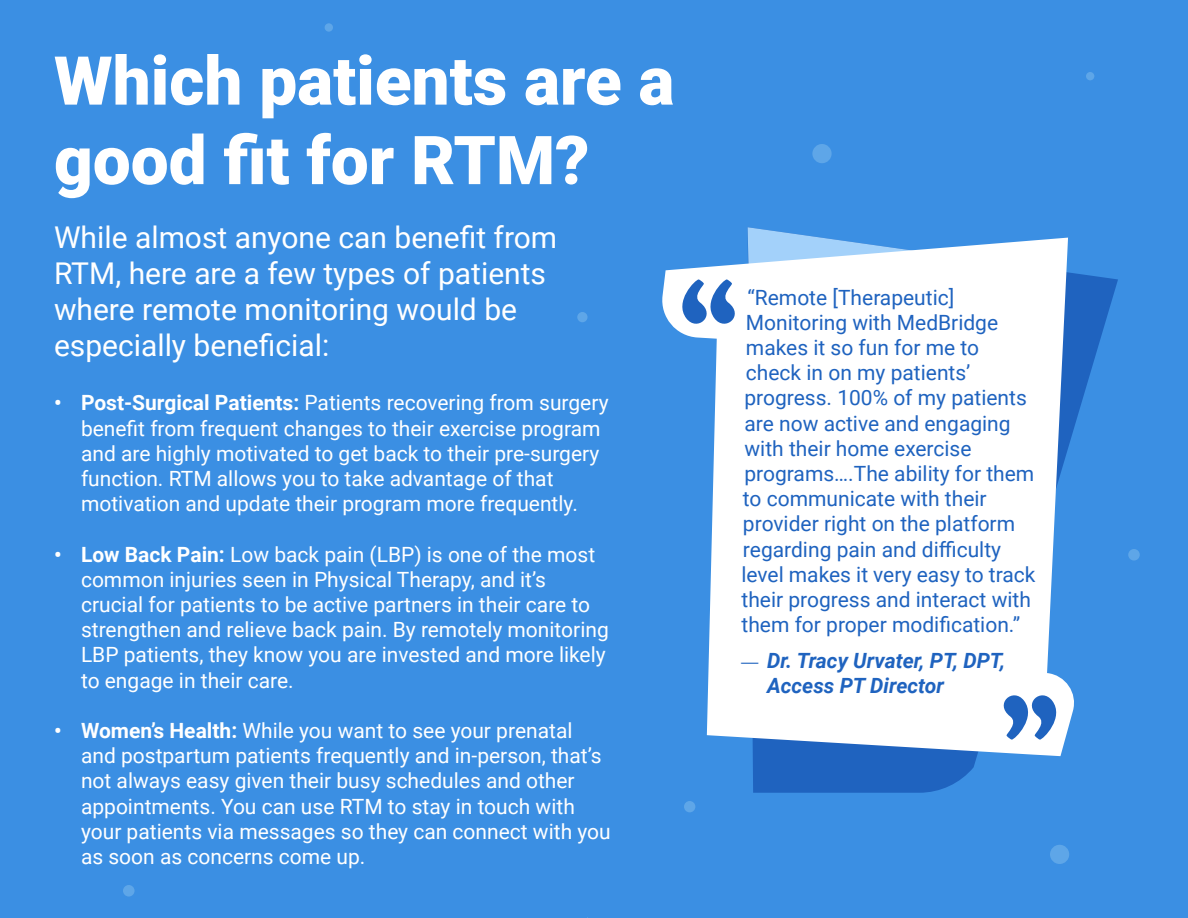
<style>
.page{position:relative;width:1188px;height:918px;background:#3b8fe3}
.page>*{position:absolute;margin:0;border:0;box-sizing:border-box;transform-origin:0 0}
.t1{font:900 67.5px/79.5px "Roboto";color:#fff}
.t2{font:30px/36px "Roboto";color:#fff}
.t3{font:21px/25.2px "Roboto";color:#fff}
.t4{font:21px/25.2px "Roboto";color:#1f63bf}
.t5{font:italic 700 21px/25.2px "Roboto";color:#1f63bf}
.s1{font-weight:700}
.s2{font-family:"Minion Pro";font-weight:400;font-style:normal}
</style>
<div class="page">
<div style="left:577px;top:312px;width:11px;height:10px;background:#5ea6e8;border-radius:50%"></div>
<div style="left:325px;top:23px;width:8px;height:9px;background:#5ea6e8;border-radius:50%"></div>
<div style="left:1086px;top:72px;width:8px;height:8px;background:#5ea6e8;border-radius:50%"></div>
<div style="left:1128px;top:549px;width:12px;height:12px;background:#5ea6e8;border-radius:50%"></div>
<div style="left:123px;top:885px;width:12px;height:12px;background:#5ea6e8;border-radius:50%"></div>
<div style="left:1050px;top:845px;width:19px;height:19px;background:#5ea6e8;border-radius:50%"></div>
<div style="left:812px;top:144px;width:20px;height:19px;background:#5ea6e8;border-radius:50%"></div>
<div style="left:684px;top:801px;width:11px;height:11px;background:#5ea6e8;border-radius:50%"></div>
<svg style="left:753px;top:237px;width:365px;height:556px"></svg>
<svg style="left:662px;top:238px;width:416px;height:518px;fill:#fff"></svg>
<svg style="left:673px;top:227px;width:281px;height:106px"></svg>
<svg style="left:994px;top:687px;width:71px;height:53px;background:#aec6e7"></svg>
<h1 class="t1" style="left:54px;top:38px;width:622px">Which patients are a good fit for RTM?</h1>
<h2 class="t2" style="left:54px;top:218px;width:505px">While almost anyone can benefit from<br>RTM, here are a few types of patients where remote monitoring would be especially beneficial:</h2>
<p class="t3" style="left:81px;top:390px;width:529px;text-indent:-27px"><span class="s1">• Post-Surgical Patients:</span> Patients recovering from surgery benefit from frequent changes to their exercise program and are highly motivated to get back to their pre-surgery function. RTM allows you to take advantage of that motivation and update their program more frequently.</p>
<p class="t3" style="left:81px;top:541px;width:529px;text-indent:-27px"><span class="s1">• Low Back Pain:</span> Low back pain (LBP) is one of the most common injuries seen in Physical Therapy, and it’s crucial for patients to be active partners in their care to strengthen and relieve back pain. By remotely monitoring LBP patients, they know you are invested and more likely to engage in their care.</p>
<p class="t3" style="left:81px;top:717px;width:531px;text-indent:-27px"><span class="s1">• Women’s Health:</span> While you want to see your prenatal and postpartum patients frequently and in-person, that’s not always easy given their busy schedules and other appointments. You can use RTM to stay in touch with your patients via messages so they can connect with you as soon as concerns come up.</p>
<p class="t4" style="left:741px;top:284px;width:296px">“Remote [Therapeutic]<br>Monitoring with MedBridge makes it so fun for me to<br>check in on my patients’ progress. 100% of my patients are now active and engaging with their home exercise programs….The ability for them to communicate with their provider right on the platform regarding pain and difficulty level makes it very easy to track their progress and interact with them for proper modification.”</p>
<p class="t5" style="left:767px;top:647px;width:240px;text-indent:-27px"><span class="s2">—</span> Dr. Tracy Urvater, PT, DPT,<br>Access PT Director</p>
</div>
